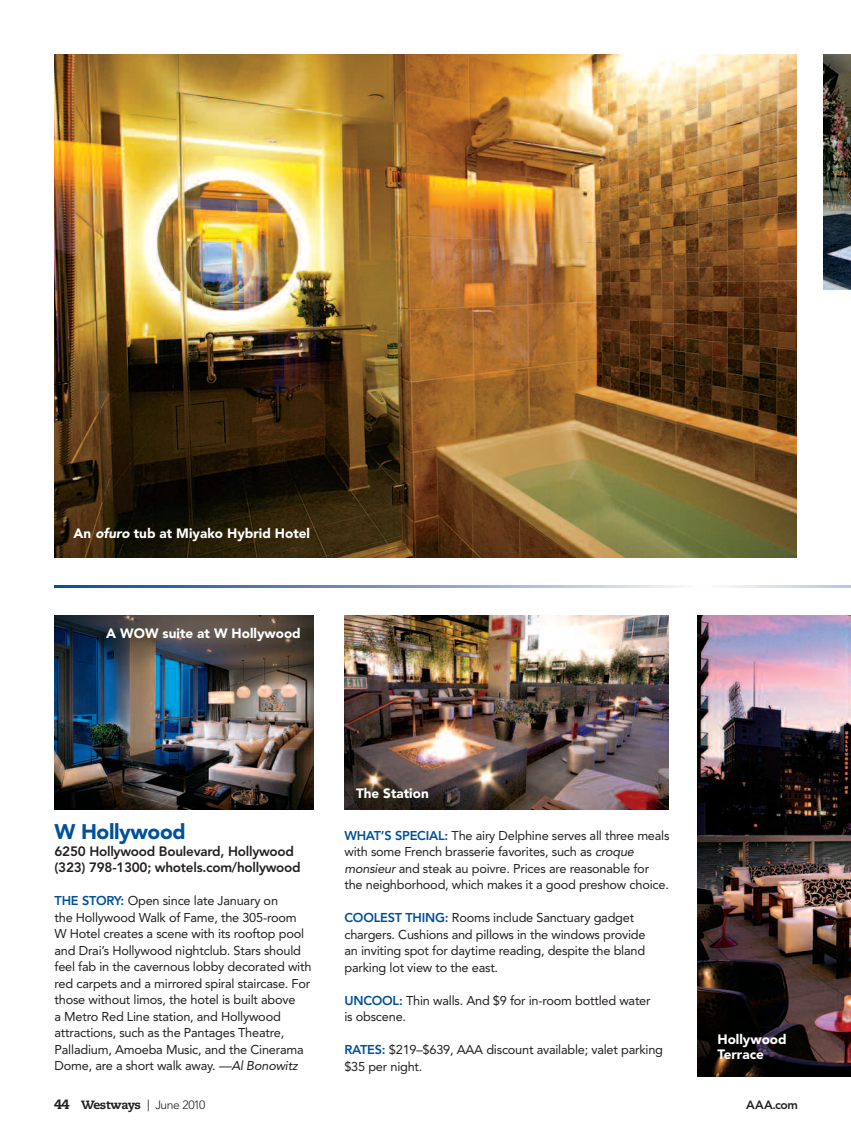
<style>
.page{position:relative;width:851px;height:1134px;background:#fff}
.page>*{position:absolute;margin:0;border:0;box-sizing:border-box;transform-origin:0 0}
.t1{font:900 21px "Avenir";letter-spacing:-.02em;color:#01519a}
.t2{font:900 13.5px/15px "Avenir";color:#fff}
.t3{font:800 13.5px/16.5px "Avenir";letter-spacing:-.02em;color:#231f20}
.t4{font:12.75px/16.5px "Avenir";letter-spacing:-.015em;color:#231f20}
.t5{font:800 12px "Caecilia";letter-spacing:-.03em;color:#231f20}
.t6{font:800 12px "Avenir";color:#231f20}
.s1{font-style:italic}
.s2{font-weight:800;color:#01519a}
.s3{font-size:13.5px}
.s4{font-family:"Avenir";font-weight:300;font-size:15px}
.s5{font-family:"Avenir";font-weight:300}
</style>
<div class="page">
<img style="left:54px;top:54px;width:742px;height:503px">
<img style="left:824px;top:54px;width:26px;height:235px">
<img style="left:697px;top:616px;width:153px;height:461px">
<img style="left:344px;top:616px;width:324px;height:194px">
<img style="left:54px;top:616px;width:259px;height:194px">
<hr style="left:54px;top:586px;width:796px;height:1px;background:#01519a">
<hr style="left:63px;top:586px;width:787px;height:1px;background:#05539b">
<hr style="left:70px;top:586px;width:780px;height:1px;background:#09549c">
<hr style="left:80px;top:586px;width:770px;height:1px;background:#0d569d">
<hr style="left:88px;top:586px;width:762px;height:1px;background:#11579e">
<hr style="left:93px;top:586px;width:757px;height:1px;background:#16579e">
<hr style="left:106px;top:586px;width:744px;height:1px;background:#1a5aa0">
<hr style="left:123px;top:586px;width:727px;height:1px;background:#1e5da2">
<hr style="left:146px;top:586px;width:704px;height:1px;background:#2161a5">
<hr style="left:169px;top:586px;width:681px;height:1px;background:#2465a7">
<hr style="left:174px;top:586px;width:676px;height:1px;background:#2965a8">
<hr style="left:181px;top:586px;width:669px;height:1px;background:#2e67a9">
<hr style="left:187px;top:586px;width:663px;height:1px;background:#3268aa">
<hr style="left:194px;top:586px;width:656px;height:1px;background:#3769aa">
<hr style="left:202px;top:586px;width:648px;height:1px;background:#3c6bab">
<hr style="left:207px;top:586px;width:643px;height:1px;background:#406bac">
<hr style="left:212px;top:586px;width:638px;height:1px;background:#446cac">
<hr style="left:224px;top:586px;width:626px;height:1px;background:#486fae">
<hr style="left:240px;top:586px;width:610px;height:1px;background:#4c71b0">
<hr style="left:252px;top:586px;width:598px;height:1px;background:#5074b1">
<hr style="left:260px;top:586px;width:590px;height:1px;background:#5475b2">
<hr style="left:270px;top:586px;width:580px;height:1px;background:#5878b4">
<hr style="left:283px;top:586px;width:567px;height:1px;background:#5c7ab6">
<hr style="left:293px;top:586px;width:557px;height:1px;background:#607db7">
<hr style="left:305px;top:586px;width:545px;height:1px;background:#6480b9">
<hr style="left:318px;top:586px;width:532px;height:1px;background:#6883ba">
<hr style="left:331px;top:586px;width:519px;height:1px;background:#6c86bc">
<hr style="left:346px;top:586px;width:504px;height:1px;background:#7189be">
<hr style="left:356px;top:586px;width:494px;height:1px;background:#758bc0">
<hr style="left:371px;top:586px;width:479px;height:1px;background:#798fc2">
<hr style="left:381px;top:586px;width:469px;height:1px;background:#7d92c4">
<hr style="left:394px;top:586px;width:456px;height:1px;background:#7f96c6">
<hr style="left:404px;top:586px;width:446px;height:1px;background:#8399c8">
<hr style="left:409px;top:586px;width:441px;height:1px;background:#8899c8">
<hr style="left:424px;top:586px;width:426px;height:1px;background:#899dcb">
<hr style="left:434px;top:586px;width:416px;height:1px;background:#8da0cd">
<hr style="left:442px;top:586px;width:408px;height:1px;background:#91a3ce">
<hr style="left:455px;top:586px;width:395px;height:1px;background:#96a6d0">
<hr style="left:467px;top:586px;width:383px;height:1px;background:#9aaad2">
<hr style="left:477px;top:586px;width:373px;height:1px;background:#9eadd4">
<hr style="left:487px;top:586px;width:363px;height:1px;background:#a2b0d5">
<hr style="left:500px;top:586px;width:350px;height:1px;background:#a7b5d8">
<hr style="left:513px;top:586px;width:337px;height:1px;background:#abb8d9">
<hr style="left:523px;top:586px;width:327px;height:1px;background:#afbcdc">
<hr style="left:533px;top:586px;width:317px;height:1px;background:#b3bddc">
<hr style="left:543px;top:586px;width:307px;height:1px;background:#b7c1de">
<hr style="left:553px;top:586px;width:297px;height:1px;background:#bbc4e0">
<hr style="left:563px;top:586px;width:278px;height:1px;background:#c0c8e3">
<hr style="left:573px;top:586px;width:258px;height:1px;background:#c4cce4">
<hr style="left:586px;top:586px;width:233px;height:1px;background:#c9d0e7">
<hr style="left:596px;top:586px;width:212px;height:1px;background:#cdd4e9">
<hr style="left:606px;top:586px;width:192px;height:1px;background:#d2d8eb">
<hr style="left:616px;top:586px;width:172px;height:1px;background:#d6dbed">
<hr style="left:626px;top:586px;width:152px;height:1px;background:#dadfef">
<hr style="left:634px;top:586px;width:137px;height:1px;background:#dee3f1">
<hr style="left:644px;top:586px;width:116px;height:1px;background:#e3e7f2">
<hr style="left:652px;top:586px;width:101px;height:1px;background:#e7eaf5">
<hr style="left:659px;top:586px;width:86px;height:1px;background:#ebedf6">
<hr style="left:669px;top:586px;width:66px;height:1px;background:#eef1f7">
<hr style="left:674px;top:586px;width:56px;height:1px;background:#f2f4f9">
<hr style="left:685px;top:586px;width:35px;height:1px;background:#f6f8fb">
<p class="t2" style="left:74px;top:526px;width:238px">An <span class="s1">ofuro</span> tub at Miyako Hybrid Hotel</p>
<p class="t2" style="left:106px;top:625px;width:196px">A WOW suite at W Hollywood</p>
<h1 class="t1" style="left:55px;top:819px;width:133px">W Hollywood</h1>
<p class="t3" style="left:55px;top:843px;width:248px">6250 Hollywood Boulevard, Hollywood (323) 798-1300; whotels.com/hollywood</p>
<p class="t4" style="left:55px;top:893px;width:258px"><span class="s2">THE STORY:</span> Open since late January on<br>the Hollywood Walk of Fame, the 305-room W Hotel creates a scene with its rooftop pool and Drai’s Hollywood nightclub. Stars should feel fab in the cavernous lobby decorated with red carpets and a mirrored spiral staircase. For those without limos, the hotel is built above<br>a Metro Red Line station, and Hollywood attractions, such as the Pantages Theatre, Palladium, Amoeba Music, and the Cinerama Dome, are a short walk away. <span class="s1">—Al Bonowitz</span></p>
<p class="t2" style="left:356px;top:786px;width:74px">The Station</p>
<p class="t4" style="left:344px;top:827px;width:326px"><span class="s2">WHAT’S SPECIAL:</span> The airy Delphine serves all three meals with some French brasserie favorites, such as <span class="s1">croque monsieur</span> and steak au poivre. Prices are reasonable for the neighborhood, which makes it a good preshow choice.</p>
<p class="t4" style="left:344px;top:910px;width:303px"><span class="s2">COOLEST THING:</span> Rooms include Sanctuary gadget chargers. Cushions and pillows in the windows provide an inviting spot for daytime reading, despite the bland parking lot view to the east.</p>
<p class="t4" style="left:344px;top:992px;width:308px"><span class="s2">UNCOOL:</span> Thin walls. And $9 for in-room bottled water is obscene.</p>
<p class="t4" style="left:344px;top:1042px;width:320px"><span class="s2">RATES:</span> $219–$639, AAA discount available; valet parking $35 per night.</p>
<p class="t2" style="left:717px;top:1032px;width:71px">Hollywood<br>Terrace</p>
<p class="t5" style="left:54px;top:1098px;width:153px"><span class="s3">44</span> Westways <span class="s4">|</span> <span class="s5">June 2010</span></p>
<p class="t6" style="left:746px;top:1098px;width:53px">AAA.com</p>
</div>
